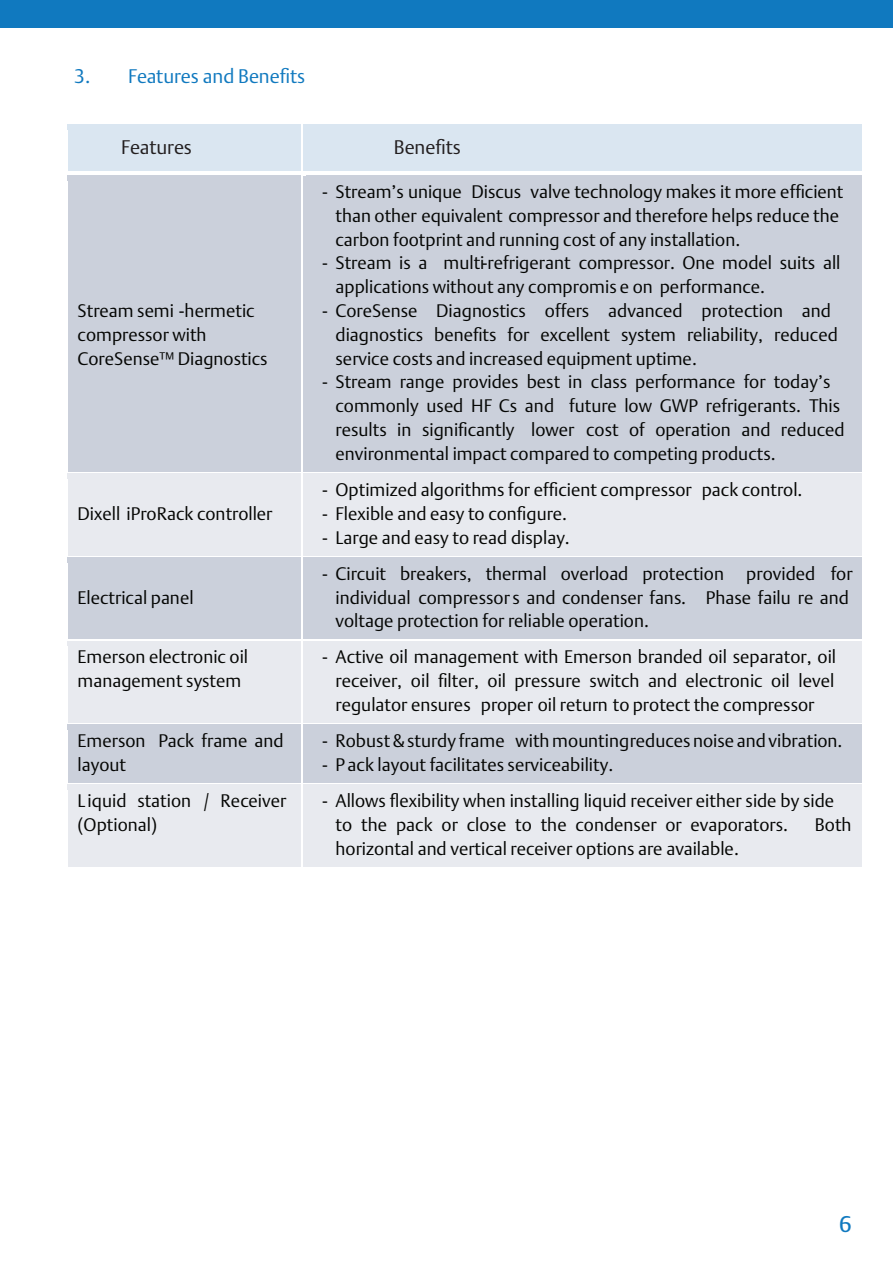
<style>
.page{position:relative;width:893px;height:1263px;background:#fff}
.page>*{position:absolute;margin:0;border:0;box-sizing:border-box;transform-origin:0 0}
.t1{font:22.5px "DTL Argo T";color:#1079bf}
.t2{font:300 19.5px "DTL Argo T";color:#1079bf}
.t3{font:300 19.5px "DTL Argo T";color:#231f20}
.t4{font:300 18px/23.9px "DTL Argo T";color:#040503}
</style>
<div class="page">
<div style="left:0;top:0;width:893px;height:28px;background:#1079bf"></div>
<div style="left:67px;top:125px;width:234px;height:46px;background:#dae6f1"></div>
<div style="left:303px;top:125px;width:559px;height:46px;background:#dae6f1"></div>
<div style="left:67px;top:125px;width:235px;height:5px;background:#dae6f1"></div>
<div style="left:67px;top:166px;width:235px;height:5px;background:#dae6f1"></div>
<div style="left:67px;top:176px;width:234px;height:296px;background:#cbd0db"></div>
<div style="left:303px;top:176px;width:559px;height:296px;background:#cbd0db"></div>
<div style="left:67px;top:176px;width:235px;height:5px;background:#cbd0db"></div>
<div style="left:67px;top:467px;width:235px;height:5px;background:#cbd0db"></div>
<div style="left:67px;top:473px;width:234px;height:83px;background:#e8eaef"></div>
<div style="left:303px;top:473px;width:559px;height:83px;background:#e8eaef"></div>
<div style="left:67px;top:473px;width:235px;height:6px;background:#e8eaef"></div>
<div style="left:67px;top:550px;width:235px;height:6px;background:#e8eaef"></div>
<div style="left:67px;top:557px;width:234px;height:82px;background:#cbd0db"></div>
<div style="left:303px;top:557px;width:559px;height:82px;background:#cbd0db"></div>
<div style="left:67px;top:557px;width:235px;height:6px;background:#cbd0db"></div>
<div style="left:67px;top:634px;width:235px;height:5px;background:#cbd0db"></div>
<div style="left:67px;top:641px;width:234px;height:82px;background:#e8eaef"></div>
<div style="left:303px;top:641px;width:559px;height:82px;background:#e8eaef"></div>
<div style="left:67px;top:641px;width:235px;height:5px;background:#e8eaef"></div>
<div style="left:67px;top:718px;width:235px;height:5px;background:#e8eaef"></div>
<div style="left:67px;top:725px;width:234px;height:58px;background:#cbd0db"></div>
<div style="left:303px;top:725px;width:559px;height:58px;background:#cbd0db"></div>
<div style="left:67px;top:725px;width:235px;height:5px;background:#cbd0db"></div>
<div style="left:67px;top:778px;width:235px;height:5px;background:#cbd0db"></div>
<div style="left:67px;top:785px;width:234px;height:82px;background:#e8eaef"></div>
<div style="left:303px;top:785px;width:559px;height:82px;background:#e8eaef"></div>
<div style="left:67px;top:785px;width:235px;height:5px;background:#e8eaef"></div>
<div style="left:67px;top:861px;width:235px;height:6px;background:#e8eaef"></div>
<p class="t2" style="left:74px;top:65px;width:233px">3. Features and Benefits</p>
<p class="t3" style="left:121px;top:136px;width:72px">Features</p>
<p class="t3" style="left:394px;top:135px;width:69px">Benefits</p>
<p class="t4" style="left:78px;top:298px;width:192px">Stream semi -hermetic compressor with<br>CoreSense™ Diagnostics</p>
<p class="t4" style="left:78px;top:501px;width:196px">Dixell iProRack controller</p>
<p class="t4" style="left:78px;top:585px;width:118px">Electrical panel</p>
<p class="t4" style="left:335px;top:179px;width:509px;text-indent:-14px">- Stream’s unique Discus valve technology makes it more efficient than other equivalent compressor and therefore helps reduce the carbon footprint and running cost of any installation.</p>
<p class="t4" style="left:335px;top:251px;width:506px;text-indent:-14px">- Stream is a multi-refrigerant compressor. One model suits all applications without any compromis e on performance.</p>
<p class="t4" style="left:335px;top:298px;width:504px;text-indent:-14px">- CoreSense Diagnostics offers advanced protection and diagnostics benefits for excellent system reliability, reduced service costs and increased equipment uptime.</p>
<p class="t4" style="left:335px;top:370px;width:511px;text-indent:-14px">- Stream range provides best in class performance for today’s commonly used HF Cs and future low GWP refrigerants. This results in significantly lower cost of operation and reduced environmental impact compared to competing products.</p>
<p class="t4" style="left:322px;top:477px;width:482px">- Optimized algorithms for efficient compressor pack control.</p>
<p class="t4" style="left:322px;top:501px;width:247px">- Flexible and easy to configure.</p>
<p class="t4" style="left:322px;top:525px;width:249px">- Large and easy to read display.</p>
<p class="t4" style="left:335px;top:561px;width:519px;text-indent:-14px">- Circuit breakers, thermal overload protection provided for individual compressor s and condenser fans. Phase failu re and voltage protection for reliable operation.</p>
<p class="t4" style="left:78px;top:645px;width:172px">Emerson electronic oil management system</p>
<p class="t4" style="left:335px;top:645px;width:502px;text-align:justify;text-indent:-14px">- Active oil management with Emerson branded oil separator, oil receiver, oil filter, oil pressure switch and electronic oil level regulator ensures proper oil return to protect the compressor</p>
<p class="t4" style="left:78px;top:729px;width:208px">Emerson Pack frame and layout</p>
<p class="t4" style="left:322px;top:729px;width:522px">- Robust &amp; sturdy frame with mountingreduces noise and vibration.</p>
<p class="t4" style="left:322px;top:752px;width:293px">- P ack layout facilitates serviceability.</p>
<p class="t4" style="left:78px;top:788px;width:210px">L iquid station / Receiver (Optional)</p>
<p class="t4" style="left:335px;top:788px;width:500px;text-indent:-14px">- Allows flexibility when installing liquid receiver either side by side to the pack or close to the condenser or evaporators.</p>
<p class="t4" style="left:815px;top:812px;width:38px">Both</p>
<p class="t4" style="left:335px;top:836px;width:405px">horizontal and vertical receiver options are available.</p>
<p class="t1" style="left:839px;top:1211px;width:14px">6</p>
</div>
